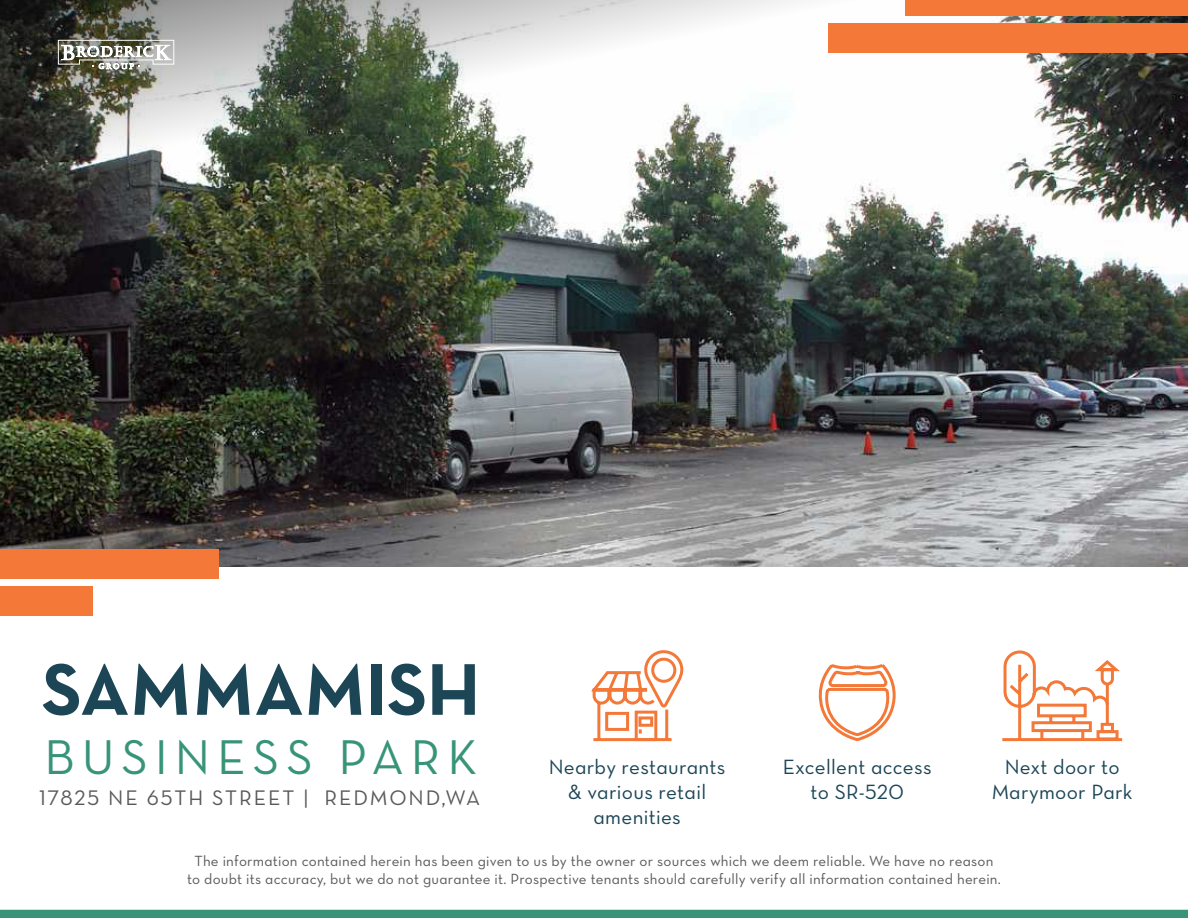
<style>
.page{position:relative;width:1188px;height:918px;background:#fff}
.page>*{position:absolute;margin:0;border:0;box-sizing:border-box;transform-origin:0 0}
.t1{font:74.4px "Neutra Text Bold Alt";letter-spacing:-.005em;color:#1c4556}
.t2{font:49.65px "Neutra Text Book Alt";letter-spacing:.14em;color:#389479}
.t3{font:21.45px "Neutra Text Book Alt";letter-spacing:.09em;color:#58595b}
.t4{font:21px/25.2px "Neutra Text Book Alt";letter-spacing:.015em;color:#1c4556;text-align:center}
.t5{font:15px/18px "Neutra Text Book Alt";letter-spacing:.015em;color:#58595b;text-align:center}
</style>
<div class="page">
<img style="left:0;top:178px;width:1188px;height:389px">
<svg style="left:0;top:0;width:1188px;height:178px"></svg>
<div style="left:0;top:587px;width:93px;height:29px;background:#f47837"></div>
<div style="left:0;top:550px;width:218px;height:29px;background:#f47837"></div>
<div style="left:0;top:910px;width:1188px;height:8px;background:#389479"></div>
<svg style="left:1002px;top:650px;width:121px;height:92px"></svg>
<svg style="left:818px;top:664px;width:78px;height:78px"></svg>
<svg style="left:591px;top:650px;width:93px;height:92px"></svg>
<div style="left:829px;top:23px;width:359px;height:30px;background:#f47837"></div>
<div style="left:906px;top:0;width:282px;height:16px;background:#f47837"></div>
<svg style="left:58px;top:40px;width:116px;height:29px"></svg>
<h1 class="t1" style="left:42px;top:643px;width:440px">SAMMAMISH</h1>
<h2 class="t2" style="left:45px;top:727px;width:435px">BUSINESS PARK</h2>
<h3 class="t3" style="left:39px;top:784px;width:443px">17825 NE 65TH STREET | REDMOND,WA</h3>
<h3 class="t4" style="left:549px;top:754px;width:178px">Nearby restaurants &amp; various retail amenities</h3>
<p class="t5" style="left:187px;top:851px;width:815px">The information contained herein has been given to us by the owner or sources which we deem reliable. We have no reason to doubt its accuracy, but we do not guarantee it. Prospective tenants should carefully verify all information contained herein.</p>
<h3 class="t4" style="left:783px;top:754px;width:150px">Excellent access to SR-520</h3>
<h3 class="t4" style="left:992px;top:754px;width:142px">Next door to<br>Marymoor Park</h3>
</div>
